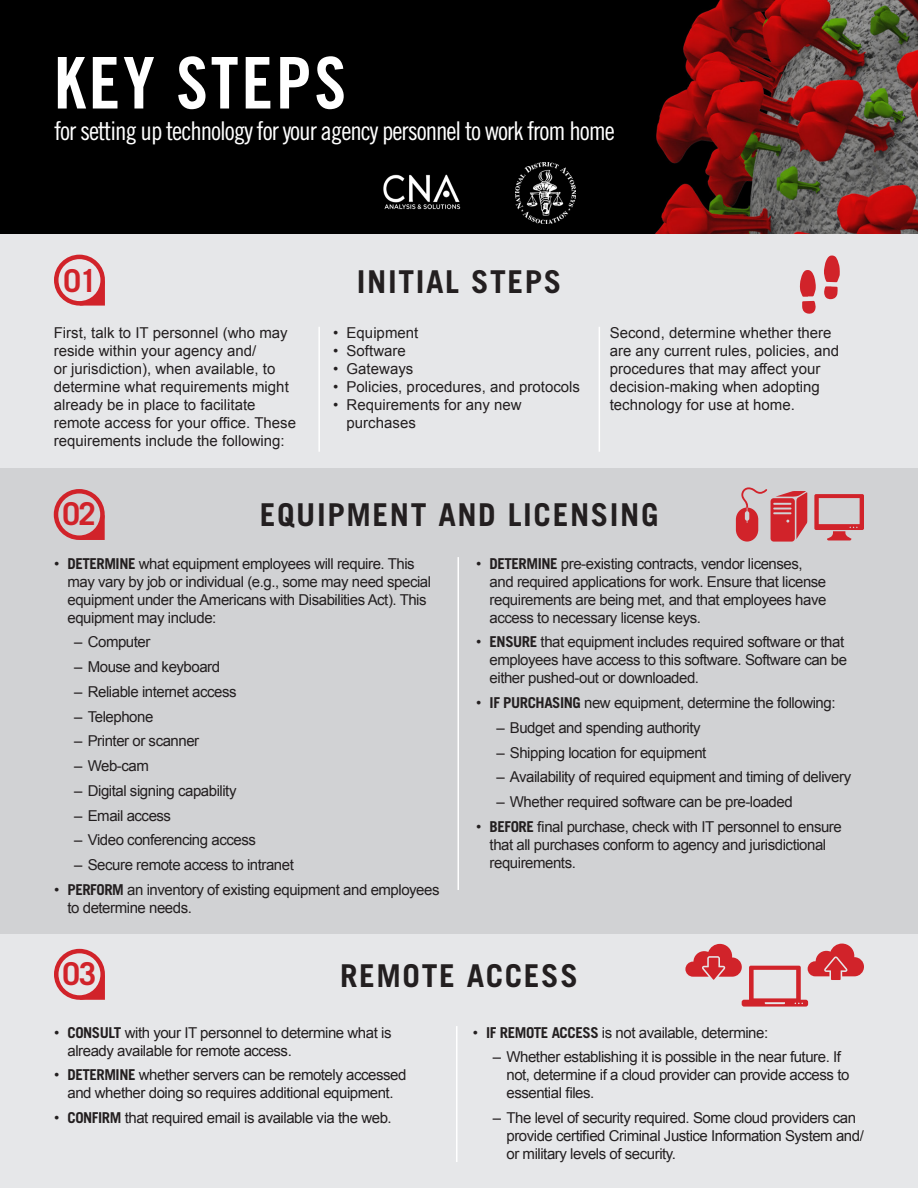
<style>
.page{position:relative;width:918px;height:1188px;background:#fff}
.page>*{position:absolute;margin:0;border:0;box-sizing:border-box;transform-origin:0 0}
.t1{font:71.4px "Trade Gothic Bold Cond Twenty";letter-spacing:.04em;color:#fff}
.t2{font:700 31.5px "Trade Gothic";letter-spacing:.05em;color:#231f20}
.t3{font:700 31.5px "Trade Gothic";color:#d1232a}
.t4{font:25.8px "Trade Gothic Cond Eighteen";letter-spacing:-.04em;color:#fff}
.t5{font:15px/18px "Arial";letter-spacing:-.03em;color:#231f20}
.t6{font:15px/18px "Arial";color:#231f20}
.s1{font-family:"Trade Gothic";font-weight:700}
</style>
<div class="page">
<div style="left:0;top:0;width:918px;height:475px;background:#e6e7e9"></div>
<div style="left:0;top:469px;width:918px;height:465px;background:#d1d2d4"></div>
<div style="left:0;top:934px;width:918px;height:254px;background:#e6e7e9"></div>
<hr style="left:318px;top:327px;width:2px;height:125px;background:#fff">
<hr style="left:599px;top:327px;width:1px;height:125px;background:#fff">
<svg style="left:85px;top:520px;width:20px;height:20px"></svg>
<div style="left:56px;top:491px;width:46px;height:47px;background:#d1d2d4;border-radius:50%"></div>
<div style="left:54px;top:489px;width:51px;height:51px;border:4px solid #d1232a;border-radius:50%"></div>
<svg style="left:85px;top:980px;width:20px;height:20px"></svg>
<div style="left:56px;top:951px;width:47px;height:47px;background:#e6e7e9;border-radius:50%"></div>
<div style="left:54px;top:949px;width:51px;height:51px;border:4px solid #d1232a;border-radius:50%"></div>
<svg style="left:814px;top:494px;width:50px;height:46px"></svg>
<svg style="left:736px;top:487px;width:71px;height:55px"></svg>
<svg style="left:685px;top:944px;width:179px;height:63px"></svg>
<svg style="left:800px;top:270px;width:16px;height:44px"></svg>
<svg style="left:824px;top:256px;width:16px;height:43px"></svg>
<hr style="left:458px;top:557px;width:1px;height:333px;background:#fff">
<hr style="left:456px;top:1026px;width:2px;height:136px;background:#fff">
<div style="left:0;top:0;width:918px;height:233px;background:#000"></div>
<img style="left:515px;top:0;width:403px;height:233px">
<img style="left:383px;top:174px;width:78px;height:36px">
<img style="left:516px;top:163px;width:59px;height:60px">
<svg style="left:85px;top:286px;width:20px;height:20px"></svg>
<div style="left:56px;top:257px;width:47px;height:46px;background:#e7e6e9;border-radius:50%"></div>
<div style="left:54px;top:255px;width:51px;height:51px;border:4px solid #d1232a;border-radius:50%"></div>
<p class="t1" style="left:54px;top:40px;width:294px">KEY STEPS</p>
<p class="t4" style="left:54px;top:115px;width:563px">for setting up technology for your agency personnel to work from home</p>
<p class="t3" style="left:64px;top:262px;width:35px">01</p>
<p class="t6" style="left:54px;top:324px;width:244px">First, talk to IT personnel (who may reside within your agency and/<br>or jurisdiction), when available, to determine what requirements might already be in place to facilitate remote access for your office. These requirements include the following:</p>
<p class="t2" style="left:357px;top:262px;width:206px">INITIAL STEPS</p>
<p class="t6" style="left:333px;top:324px;width:87px">• Equipment</p>
<p class="t6" style="left:333px;top:342px;width:74px">• Software</p>
<p class="t6" style="left:333px;top:360px;width:82px">• Gateways</p>
<p class="t6" style="left:333px;top:378px;width:248px">• Policies, procedures, and protocols</p>
<p class="t6" style="left:347px;top:396px;width:177px;text-indent:-14px">• Requirements for any new purchases</p>
<p class="t6" style="left:610px;top:324px;width:231px">Second, determine whether there are any current rules, policies, and procedures that may affect your decision-making when adopting technology for use at home.</p>
<p class="t3" style="left:62px;top:495px;width:35px">02</p>
<p class="t2" style="left:260px;top:496px;width:400px">EQUIPMENT AND LICENSING</p>
<p class="t5" style="left:68px;top:555px;width:365px;text-indent:-14px">• <span class="s1">DETERMINE</span> what equipment employees will require. This may vary by job or individual (e.g., some may need special equipment under the Americans with Disabilities Act). This equipment may include:</p>
<p class="t5" style="left:74px;top:633px;width:78px">– Computer</p>
<p class="t5" style="left:74px;top:658px;width:147px">– Mouse and keyboard</p>
<p class="t5" style="left:74px;top:683px;width:164px">– Reliable internet access</p>
<p class="t5" style="left:74px;top:708px;width:81px">– Telephone</p>
<p class="t5" style="left:74px;top:732px;width:127px">– Printer or scanner</p>
<p class="t5" style="left:74px;top:757px;width:76px">– Web-cam</p>
<p class="t5" style="left:74px;top:782px;width:164px">– Digital signing capability</p>
<p class="t5" style="left:74px;top:807px;width:98px">– Email access</p>
<p class="t5" style="left:74px;top:831px;width:183px">– Video conferencing access</p>
<p class="t5" style="left:74px;top:856px;width:221px">– Secure remote access to intranet</p>
<p class="t5" style="left:68px;top:881px;width:374px;text-indent:-14px">• <span class="s1">PERFORM</span> an inventory of existing equipment and employees to determine needs.</p>
<p class="t5" style="left:490px;top:555px;width:338px;text-indent:-14px">• <span class="s1">DETERMINE</span> pre-existing contracts, vendor licenses, and required applications for work. Ensure that license requirements are being met, and that employees have access to necessary license keys.</p>
<p class="t5" style="left:490px;top:633px;width:359px;text-indent:-14px">• <span class="s1">ENSURE</span> that equipment includes required software or that employees have access to this software. Software can be either pushed-out or downloaded.</p>
<p class="t5" style="left:476px;top:694px;width:361px">• <span class="s1">IF PURCHASING</span> new equipment, determine the following:</p>
<p class="t5" style="left:496px;top:719px;width:206px">– Budget and spending authority</p>
<p class="t5" style="left:496px;top:744px;width:212px">– Shipping location for equipment</p>
<p class="t5" style="left:496px;top:768px;width:356px">– Availability of required equipment and timing of delivery</p>
<p class="t5" style="left:496px;top:793px;width:298px">– Whether required software can be pre-loaded</p>
<p class="t5" style="left:490px;top:818px;width:354px;text-indent:-14px">• <span class="s1">BEFORE</span> final purchase, check with IT personnel to ensure that all purchases conform to agency and jurisdictional requirements.</p>
<p class="t3" style="left:63px;top:955px;width:35px">03</p>
<p class="t2" style="left:340px;top:956px;width:239px">REMOTE ACCESS</p>
<p class="t5" style="left:68px;top:1024px;width:326px;text-indent:-14px">• <span class="s1">CONSULT</span> with your IT personnel to determine what is already available for remote access.</p>
<p class="t5" style="left:54px;top:1066px;width:354px;text-align:center">• <span class="s1">DETERMINE</span> whether servers can be remotely accessed and whether doing so requires additional equipment.</p>
<p class="t5" style="left:54px;top:1109px;width:339px">• <span class="s1">CONFIRM</span> that required email is available via the web.</p>
<p class="t5" style="left:473px;top:1024px;width:297px">• <span class="s1">IF REMOTE ACCESS</span> is not available, determine:</p>
<p class="t5" style="left:506px;top:1048px;width:344px;text-indent:-14px">– Whether establishing it is possible in the near future. If not, determine if a cloud provider can provide access to essential files.</p>
<p class="t5" style="left:506px;top:1109px;width:359px;text-indent:-14px">– The level of security required. Some cloud providers can provide certified Criminal Justice Information System and/ or military levels of security.</p>
</div>
